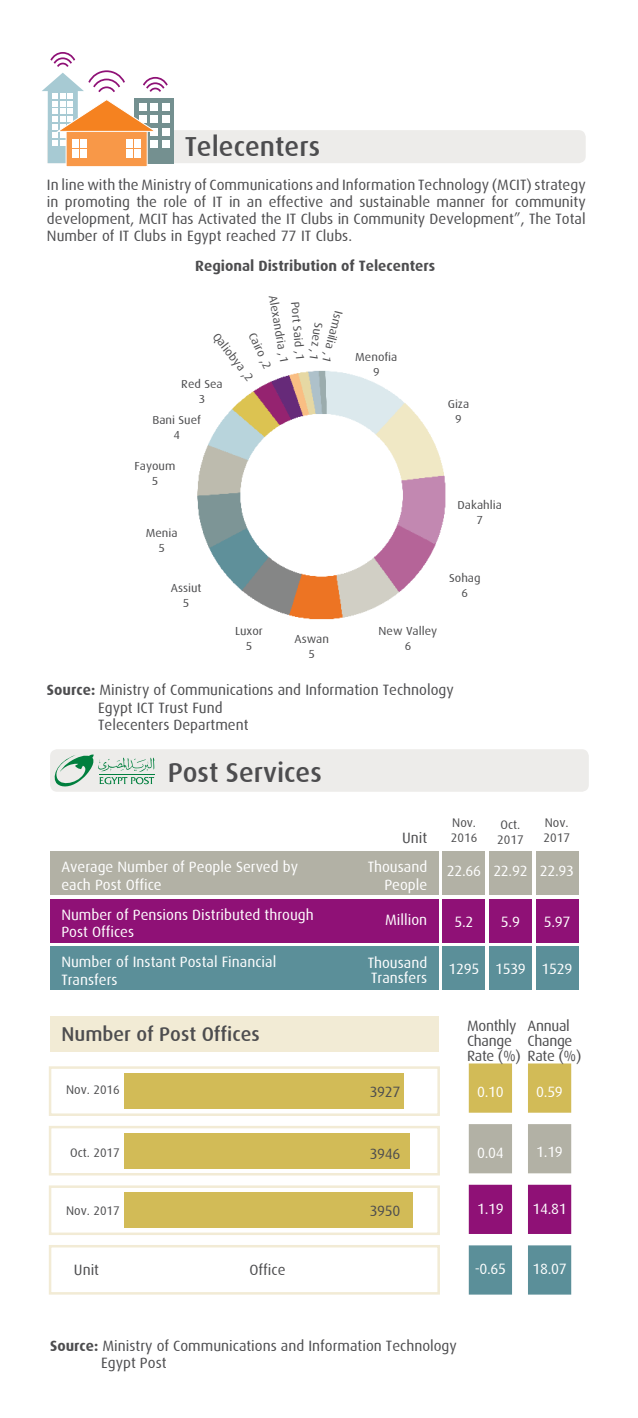
<style>
.page{position:relative;width:638px;height:1418px;background:#fff}
.page>*{position:absolute;margin:0;border:0;box-sizing:border-box;transform-origin:0 0}
.t1{font:500 27.5px "Dax";color:#4d4d4f}
.t2{font:500 20px "Dax";color:#4d4d4f}
.t3{font:15px/17.2px "Dax";color:#4d4d4f}
.t4{font:15px/17.5px "Dax";color:#fff}
.t5{font:700 15px "Dax";color:#4d4d4f}
.t6{font:15px/15px "Dax";letter-spacing:-.02em;color:#4d4d4f}
.t7{font:12.5px/15px "Dax";color:#4d4d4f}
.t8{font:11.75px/15px "Dax";color:#4d4d4f;text-align:center;scale:1.06 1}
.s1{font-weight:700}
</style>
<div class="page">
<div style="left:124px;top:1073px;width:280px;height:35px;background:#d2bb57"></div>
<div style="left:124px;top:1132px;width:286px;height:36px;background:#d2bb57"></div>
<div style="left:124px;top:1192px;width:288px;height:35px;background:#d2bb57"></div>
<div style="left:66px;top:130px;width:81px;height:37px;background:#f89848;border:1px solid #fff"></div>
<svg style="left:42px;top:52px;width:544px;height:111px"></svg>
<div style="left:49px;top:1185px;width:391px;height:49px;border:2px solid #f2ebd5"></div>
<div style="left:50px;top:898px;width:389px;height:44px;background:#8f1176"></div>
<div style="left:50px;top:749px;width:539px;height:42px;background:#edecea;border-radius:7px"></div>
<div style="left:50px;top:851px;width:389px;height:44px;background:#b2b1a5"></div>
<div style="left:443px;top:851px;width:42px;height:44px;background:#b2b1a5"></div>
<div style="left:489px;top:851px;width:43px;height:44px;background:#b2b1a5"></div>
<div style="left:536px;top:851px;width:42px;height:44px;background:#b2b1a5"></div>
<div style="left:443px;top:898px;width:42px;height:44px;background:#8f1176"></div>
<div style="left:489px;top:898px;width:43px;height:44px;background:#8f1176"></div>
<div style="left:536px;top:898px;width:42px;height:44px;background:#8f1176"></div>
<div style="left:50px;top:946px;width:389px;height:43px;background:#5b8f99"></div>
<div style="left:443px;top:946px;width:42px;height:43px;background:#5b8f99"></div>
<div style="left:489px;top:946px;width:43px;height:43px;background:#5b8f99"></div>
<div style="left:536px;top:946px;width:42px;height:43px;background:#5b8f99"></div>
<div style="left:528px;top:1063px;width:43px;height:49px;background:#d2bb57"></div>
<div style="left:528px;top:1124px;width:43px;height:49px;background:#b2b1a5"></div>
<div style="left:528px;top:1184px;width:43px;height:49px;background:#8f1176"></div>
<div style="left:528px;top:1245px;width:43px;height:49px;background:#5b8f99"></div>
<div style="left:469px;top:1063px;width:43px;height:49px;background:#d2bb57"></div>
<div style="left:469px;top:1124px;width:43px;height:49px;background:#b2b1a5"></div>
<div style="left:469px;top:1184px;width:43px;height:49px;background:#8f1176"></div>
<div style="left:469px;top:1245px;width:43px;height:49px;background:#5b8f99"></div>
<div style="left:50px;top:1016px;width:389px;height:35px;background:#f2ebd5"></div>
<div style="left:49px;top:1244px;width:391px;height:50px;border:2px solid #f2ebd5"></div>
<div style="left:49px;top:1066px;width:391px;height:49px;border:2px solid #f2ebd5"></div>
<div style="left:49px;top:1125px;width:391px;height:50px;border:2px solid #f2ebd5"></div>
<svg style="left:54px;top:754px;width:101px;height:33px"></svg>
<img style="left:197px;top:370px;width:249px;height:250px">
<h1 class="t1" style="left:185px;top:131px;width:137px">Telecenters</h1>
<p class="t3" style="left:47px;top:176px;width:540px;text-align:justify">In line with the Ministry of Communications and Information Technology (MCIT) strategy in promoting the role of IT in an effective and sustainable manner for community development, MCIT has Activated the IT Clubs in Community Development”, The Total Number of IT Clubs in Egypt reached 77 IT Clubs.</p>
<p class="t5" style="left:195px;top:257px;width:241px">Regional Distribution of Telecenters</p>
<p class="t8" style="left:280px;top:294px;width:66px;rotate:80deg">Alexandria ,1</p>
<p class="t8" style="left:302px;top:301px;width:57px;rotate:85deg">Port Said ,1</p>
<p class="t8" style="left:346px;top:312px;width:51px;rotate:104deg">Ismailia ,1</p>
<p class="t8" style="left:326px;top:324px;width:36px;rotate:98deg">Suez ,1</p>
<p class="t8" style="left:259px;top:330px;width:38px;rotate:65deg">Cairo ,2</p>
<p class="t8" style="left:221px;top:329px;width:56px;rotate:52deg">Qaliobya ,2</p>
<p class="t8" style="left:181px;top:376px;width:41px">Red Sea<br>3</p>
<p class="t8" style="left:152px;top:413px;width:47px">Bani Suef<br>4</p>
<p class="t8" style="left:134px;top:458px;width:40px">Fayoum<br>5</p>
<p class="t8" style="left:355px;top:349px;width:41px">Menofia<br>9</p>
<p class="t8" style="left:146px;top:526px;width:32px">Menia<br>5</p>
<p class="t8" style="left:171px;top:580px;width:30px">Assiut<br>5</p>
<p class="t8" style="left:235px;top:623px;width:28px">Luxor<br>5</p>
<p class="t8" style="left:294px;top:631px;width:34px">Aswan<br>5</p>
<p class="t8" style="left:379px;top:623px;width:57px">New Valley<br>6</p>
<p class="t8" style="left:448px;top:396px;width:22px">Giza<br>9</p>
<p class="t8" style="left:457px;top:498px;width:43px">Dakahlia<br>7</p>
<p class="t8" style="left:449px;top:570px;width:31px">Sohag<br>6</p>
<p class="t3" style="left:98px;top:681px;width:357px;text-indent:-51px"><span class="s1">Source:</span> Ministry of Communications and Information Technology<br>Egypt ICT Trust Fund<br>Telecenters Department</p>
<h1 class="t1" style="left:168px;top:756px;width:156px">Post Services</h1>
<p class="t3" style="left:402px;top:829px;width:27px">Unit</p>
<p class="t7" style="left:451px;top:815px;width:28px">Nov.<br>2016</p>
<p class="t7" style="left:543px;top:815px;width:28px">Nov.<br>2017</p>
<p class="t7" style="left:497px;top:817px;width:28px">Oct.<br>2017</p>
<p class="t4" style="left:61px;top:858px;width:238px">Average Number of People Served by each Post Office</p>
<p class="t4" style="left:61px;top:906px;width:254px">Number of Pensions Distributed through<br>Post Offices</p>
<p class="t4" style="left:61px;top:953px;width:216px">Number of Instant Postal Financial<br>Transfers</p>
<p class="t4" style="left:368px;top:858px;width:61px;text-align:right">Thousand<br>People</p>
<p class="t4" style="left:385px;top:911px;width:44px">Million</p>
<p class="t4" style="left:368px;top:955px;width:61px;line-height:15px">Thousand<br>Transfers</p>
<p class="t4" style="left:447px;top:862px;width:36px">22.66</p>
<p class="t4" style="left:493px;top:862px;width:36px">22.92</p>
<p class="t4" style="left:540px;top:862px;width:36px">22.93</p>
<p class="t4" style="left:454px;top:913px;width:20px">5.2</p>
<p class="t4" style="left:448px;top:960px;width:32px">1295</p>
<p class="t4" style="left:501px;top:913px;width:20px">5.9</p>
<p class="t4" style="left:495px;top:960px;width:32px">1539</p>
<p class="t4" style="left:544px;top:913px;width:28px">5.97</p>
<p class="t4" style="left:541px;top:960px;width:32px">1529</p>
<h2 class="t2" style="left:61px;top:1023px;width:200px">Number of Post Offices</h2>
<p class="t6" style="left:467px;top:1018px;width:51px">Monthly<br>Change</p>
<p class="t3" style="left:527px;top:1017px;width:44px">Annual</p>
<p class="t3" style="left:527px;top:1032px;width:46px">Change</p>
<p class="t6" style="left:467px;top:1048px;width:116px">Rate (%) Rate (%)</p>
<p class="t7" style="left:66px;top:1082px;width:55px">Nov. 2016</p>
<p class="t3" style="left:370px;top:1083px;width:32px">3927</p>
<p class="t4" style="left:477px;top:1083px;width:28px">0.10</p>
<p class="t4" style="left:536px;top:1083px;width:28px">0.59</p>
<p class="t7" style="left:70px;top:1144px;width:51px">Oct. 2017</p>
<p class="t3" style="left:370px;top:1144px;width:32px">3946</p>
<p class="t4" style="left:477px;top:1144px;width:28px">0.04</p>
<p class="t4" style="left:536px;top:1142px;width:28px">1.19</p>
<p class="t7" style="left:66px;top:1203px;width:55px">Nov. 2017</p>
<p class="t3" style="left:370px;top:1202px;width:32px">3950</p>
<p class="t4" style="left:477px;top:1199px;width:28px">1.19</p>
<p class="t4" style="left:532px;top:1199px;width:36px">14.81</p>
<p class="t3" style="left:74px;top:1260px;width:27px">Unit</p>
<p class="t3" style="left:249px;top:1260px;width:37px">Office</p>
<p class="t4" style="left:475px;top:1260px;width:33px">-0.65</p>
<p class="t4" style="left:532px;top:1260px;width:36px">18.07</p>
<p class="t3" style="left:101px;top:1337px;width:357px;text-indent:-51px"><span class="s1">Source:</span> Ministry of Communications and Information Technology<br>Egypt Post</p>
</div>
